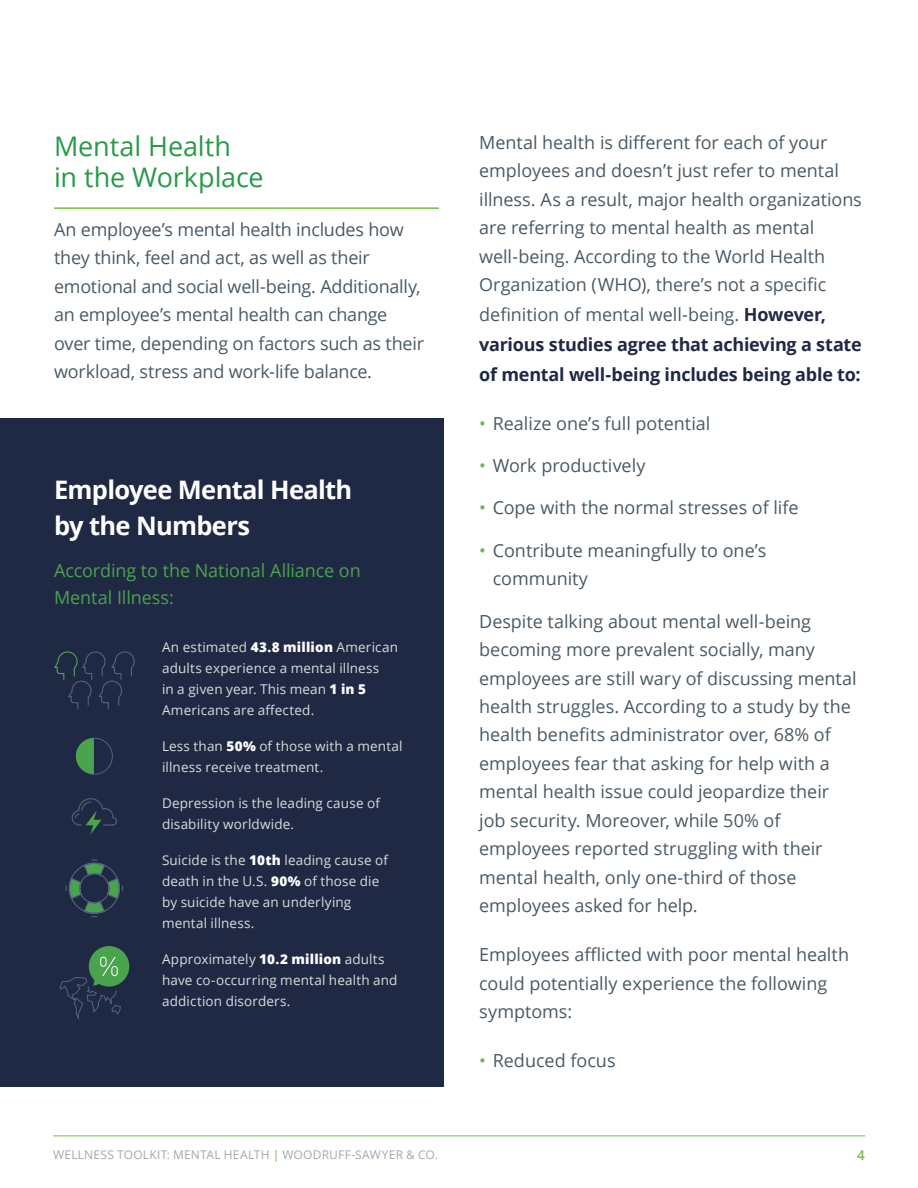
<style>
.page{position:relative;width:918px;height:1188px;background:#fff}
.page>*{position:absolute;margin:0;border:0;box-sizing:border-box;transform-origin:0 0}
.t1{font:27px/31.5px "Open Sans";letter-spacing:-.005em;color:#289a47}
.t2{font:700 25.5px/36px "Open Sans";letter-spacing:-.025em;color:#fff}
.t3{font:18px/28.5px "Open Sans";letter-spacing:-.005em;color:#495a66}
.t4{font:18px/27px "Open Sans";letter-spacing:-.005em;color:#4aa34d}
.t5{font:13.5px/21px "Open Sans";letter-spacing:.01em;color:#d9dddb}
.t6{font:600 13.5px "Open Sans";color:#76bc43}
.t7{font:12px "Open Sans";letter-spacing:.02em;color:#a0a9ad}
.s1{font-weight:800;color:#fff}
.s2{font-weight:700;color:#202944}
.s3{color:#6cb657}
.s4{color:#76bc43}
</style>
<div class="page">
<hr style="left:53px;top:1136px;width:812px;height:1px;background:#76bc43">
<hr style="left:54px;top:207px;width:385px;height:2px;background:#76bc43">
<div style="left:0;top:418px;width:443px;height:669px;background:#202944"></div>
<svg style="left:54px;top:651px;width:81px;height:58px"></svg>
<div style="left:76px;top:738px;width:37px;height:37px;border:1px solid #54627e;border-radius:50%"></div>
<svg style="left:76px;top:738px;width:18px;height:36px"></svg>
<svg style="left:71px;top:798px;width:46px;height:36px"></svg>
<svg style="left:65px;top:859px;width:59px;height:58px"></svg>
<svg style="left:59px;top:946px;width:70px;height:73px"></svg>
<h1 class="t1" style="left:54px;top:129px;width:211px">Mental Health<br>in the Workplace</h1>
<p class="t3" style="left:54px;top:215px;width:372px">An employee’s mental health includes how they think, feel and act, as well as their emotional and social well-being. Additionally, an employee’s mental health can change over time, depending on factors such as their workload, stress and work-life balance.</p>
<h2 class="t2" style="left:54px;top:471px;width:300px">Employee Mental Health by the Numbers</h2>
<p class="t4" style="left:54px;top:556px;width:308px">According to the National Alliance on<br>Mental Illness:</p>
<p class="t5" style="left:162px;top:636px;width:237px">An estimated <span class="s1">43.8 million</span> American adults experience a mental illness<br>in a given year. This mean <span class="s1">1 in 5<br></span>Americans are affected.</p>
<p class="t5" style="left:162px;top:735px;width:242px">Less than <span class="s1">50%</span> of those with a mental illness receive treatment.</p>
<p class="t5" style="left:162px;top:792px;width:219px">Depression is the leading cause of disability worldwide.</p>
<p class="t5" style="left:162px;top:849px;width:227px">Suicide is the <span class="s1">10th</span> leading cause of death in the U.S. <span class="s1">90%</span> of those die by suicide have an underlying mental illness.</p>
<p class="t5" style="left:162px;top:948px;width:237px">Approximately <span class="s1">10.2 million</span> adults have co-occurring mental health and addiction disorders.</p>
<p class="t3" style="left:479px;top:127px;width:384px;line-height:29.1px">Mental health is different for each of your employees and doesn’t just refer to mental illness. As a result, major health organizations are referring to mental health as mental well-being. According to the World Health Organization (WHO), there’s not a specific definition of mental well-being. <span class="s2">However, various studies agree that achieving a state of mental well-being includes being able to:</span></p>
<p class="t3" style="left:479px;top:409px;width:233px"><span class="s3">•</span> Realize one’s full potential</p>
<p class="t3" style="left:479px;top:451px;width:168px"><span class="s3">•</span> Work productively</p>
<p class="t3" style="left:479px;top:493px;width:321px"><span class="s3">•</span> Cope with the normal stresses of life</p>
<p class="t3" style="left:493px;top:536px;width:275px;text-indent:-14px"><span class="s3">•</span> Contribute meaningfully to one’s community</p>
<p class="t3" style="left:479px;top:606px;width:379px">Despite talking about mental well-being becoming more prevalent socially, many employees are still wary of discussing mental health struggles. According to a study by the health benefits administrator over, 68% of employees fear that asking for help with a mental health issue could jeopardize their job security. Moreover, while 50% of employees reported struggling with their mental health, only one-third of those employees asked for help.</p>
<p class="t3" style="left:479px;top:940px;width:371px">Employees afflicted with poor mental health could potentially experience the following symptoms:</p>
<p class="t3" style="left:479px;top:1046px;width:138px"><span class="s3">•</span> Reduced focus</p>
<p class="t7" style="left:53px;top:1147px;width:386px">WELLNESS TOOLKIT: MENTAL HEALTH <span class="s4">|</span> WOODRUFF-SAWYER &amp; CO.</p>
<p class="t6" style="left:857px;top:1146px;width:9px">4</p>
</div>
